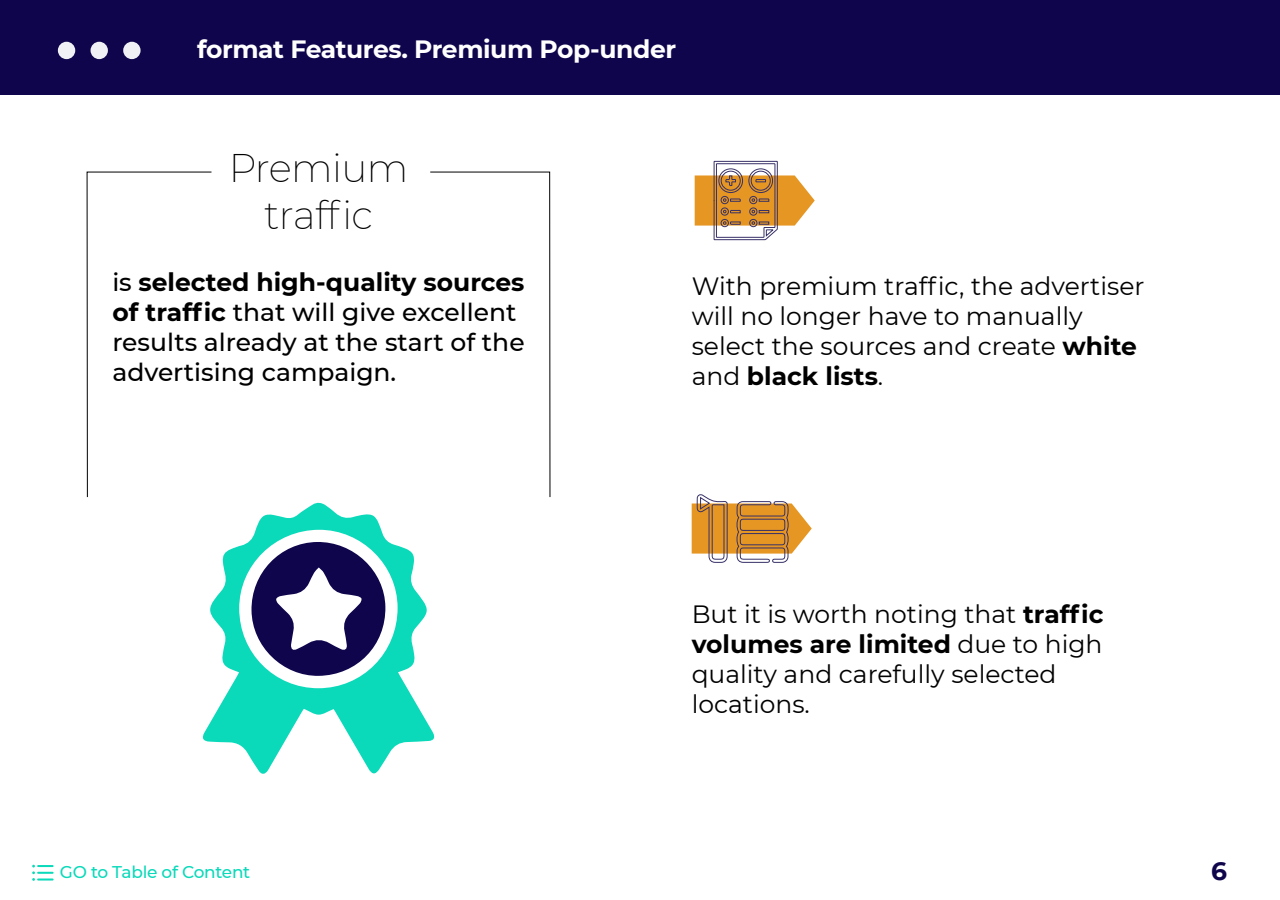
<style>
.page{position:relative;width:1280px;height:900px;background:#fff}
.page>*{position:absolute;margin:0;border:0;box-sizing:border-box;transform-origin:0 0}
.t1{font:200 39px/46.8px "Montserrat";letter-spacing:-.015em;color:#000;text-align:center}
.t2{font:25px/30px "Montserrat";color:#000}
.t3{font:500 25px/30px "Montserrat";color:#000}
.t4{font:700 25px "Montserrat";letter-spacing:-.015em;color:#fff}
.t5{font:700 25px "Montserrat";color:#0f054c}
.t6{font:500 17px "Montserrat";letter-spacing:-.015em;color:#0ad9ba}
.s1{font-weight:700}
</style>
<div class="page">
<svg style="left:86px;top:171px;width:126px;height:327px"></svg>
<svg style="left:430px;top:171px;width:121px;height:326px"></svg>
<svg style="left:695px;top:160px;width:120px;height:81px"></svg>
<svg style="left:692px;top:494px;width:120px;height:69px"></svg>
<svg style="left:32px;top:865px;width:22px;height:16px"></svg>
<div style="left:0;top:0;width:1280px;height:94px;background:#0f054c"></div>
<div style="left:58px;top:42px;width:17px;height:17px;background:#f0f1f5;border-radius:50%"></div>
<div style="left:91px;top:42px;width:17px;height:17px;background:#f0f1f5;border-radius:50%"></div>
<div style="left:123px;top:42px;width:18px;height:17px;background:#f0f1f5;border-radius:50%"></div>
<svg style="left:202px;top:502px;width:233px;height:272px"></svg>
<svg style="left:251px;top:541px;width:135px;height:135px"></svg>
<p class="t4" style="left:197px;top:31px;width:481px">format Features. Premium Pop-under</p>
<h1 class="t1" style="left:229px;top:144px;width:181px">Premium traffic</h1>
<p class="t3" style="left:112px;top:267px;width:414px">is <span class="s1">selected high-quality sources of traffic</span> that will give excellent results already at the start of the advertising campaign.</p>
<p class="t2" style="left:692px;top:271px;width:454px">With premium traffic, the advertiser will no longer have to manually select the sources and create <span class="s1">white </span>and <span class="s1">black lists</span>.</p>
<p class="t2" style="left:692px;top:599px;width:413px">But it is worth noting that <span class="s1">traffic volumes are limited</span> due to high quality and carefully selected locations.</p>
<p class="t6" style="left:60px;top:860px;width:192px">GO to Table of Content</p>
<p class="t5" style="left:1211px;top:853px;width:17px">6</p>
</div>
